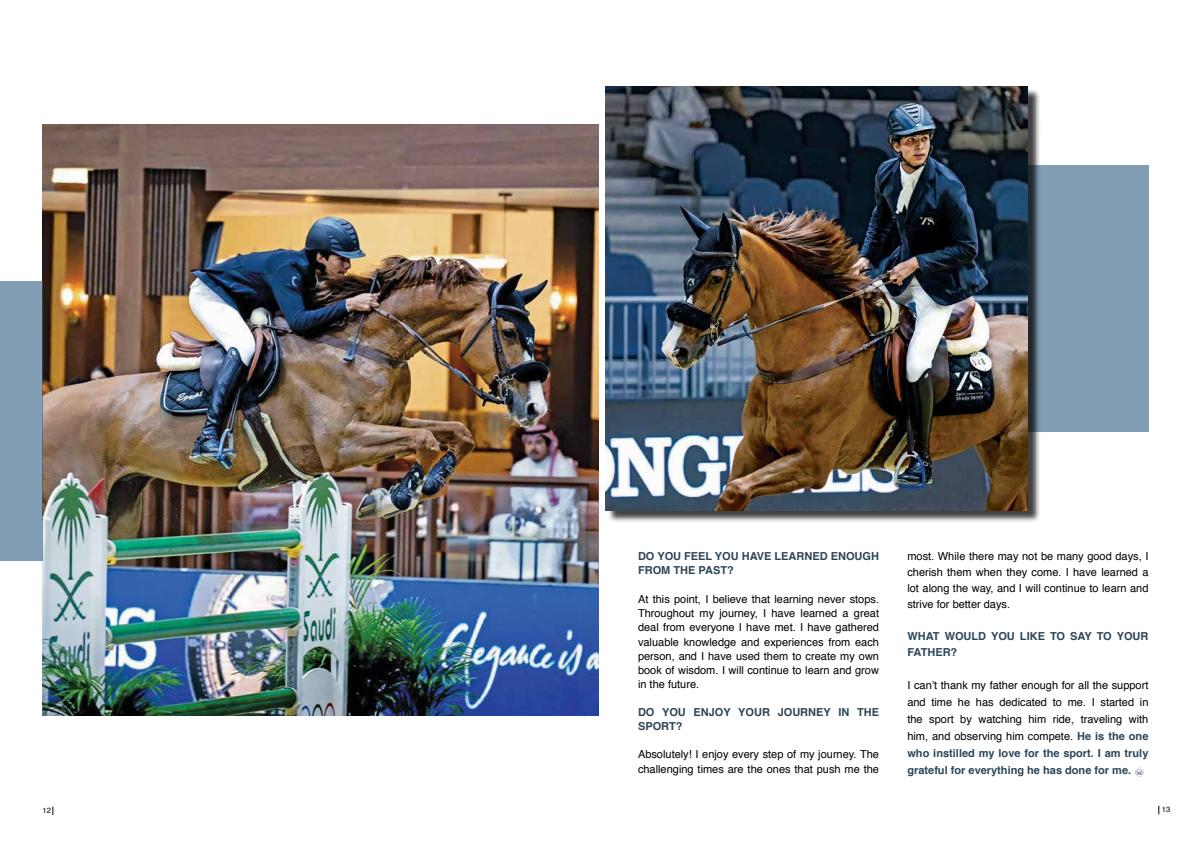
<style>
.page{position:relative;width:1191px;height:842px;background:#fff}
.page>*{position:absolute;margin:0;border:0;box-sizing:border-box;transform-origin:0 0}
.t1{font:11px/14.3px "Helvetica";color:#000;text-align:justify}
.t2{font:700 11px/14px "Helvetica";color:#2d4657}
.t3{font:7.6px "Helvetica";color:#000}
.s1{font-weight:700;color:#2d4657}
</style>
<div class="page">
<div style="left:1028px;top:165px;width:120px;height:267px;background:#819eb5"></div>
<svg style="left:1135px;top:767px;width:9px;height:10px"></svg>
<img style="left:43px;top:125px;width:555px;height:591px">
<div style="left:607px;top:88px;width:433px;height:435px;background:#000;opacity:.75"></div>
<img style="left:605px;top:86px;width:423px;height:424px">
<div style="left:0;top:281px;width:43px;height:280px;background:#819eb5"></div>
<p class="t2" style="left:638px;top:550px;width:242px">DO YOU FEEL YOU HAVE LEARNED ENOUGH<br>FROM THE PAST?</p>
<p class="t1" style="left:638px;top:592px;width:242px">At this point, I believe that learning never stops.<br>Throughout my journey, I have learned a great deal from everyone I have met. I have gathered valuable knowledge and experiences from each person, and I have used them to create my own book of wisdom. I will continue to learn and grow in the future.</p>
<p class="t2" style="left:638px;top:706px;width:242px">DO YOU ENJOY YOUR JOURNEY IN THE<br>SPORT?</p>
<p class="t1" style="left:638px;top:748px;width:242px;line-height:14px">Absolutely! I enjoy every step of my journey. The challenging times are the ones that push me the</p>
<p class="t1" style="left:907px;top:549px;width:242px;line-height:16px">most. While there may not be many good days, I cherish them when they come. I have learned a lot along the way, and I will continue to learn and strive for better days.</p>
<p class="t2" style="left:907px;top:629px;width:242px;line-height:16px">WHAT WOULD YOU LIKE TO SAY TO YOUR<br>FATHER?</p>
<p class="t1" style="left:907px;top:677px;width:242px;line-height:17px">I can’t thank my father enough for all the support and time he has dedicated to me. I started in the sport by watching him ride, traveling with him, and observing him compete. <span class="s1">He is the one who instilled my love for the sport. I am truly grateful for everything he has done for me.</span></p>
<p class="t3" style="left:43px;top:805px;width:10px">12</p>
<p class="t3" style="left:1162px;top:804px;width:10px">13</p>
</div>
